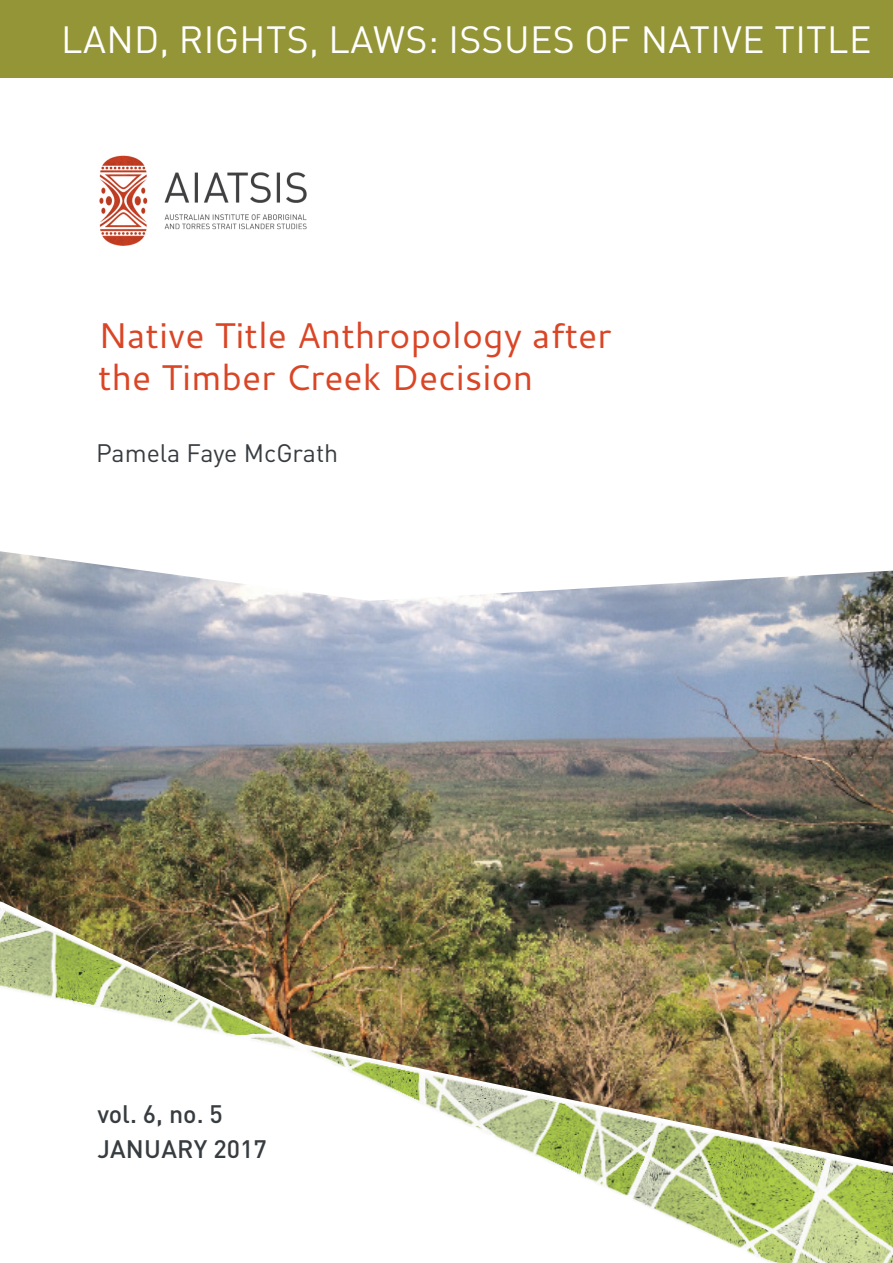
<style>
.page{position:relative;width:893px;height:1263px;background:#fff}
.page>*{position:absolute;margin:0;border:0;box-sizing:border-box;transform-origin:0 0}
.t1{font:37.5px "DINOT";letter-spacing:.01em;color:#fff}
.t2{font:35.7px "Cantarell";color:#da4525}
.t3{font:500 24.9px "DINOT";color:#373c40}
.t4{font:24.9px "DINOT";color:#373c40}
</style>
<div class="page">
<svg style="left:560px;top:1166px;width:333px;height:97px"></svg>
<div style="left:0;top:0;width:893px;height:77px;background:#949536"></div>
<img style="left:99px;top:155px;width:208px;height:91px">
<img style="left:0;top:551px;width:893px;height:615px">
<p class="t1" style="left:61px;top:16px;width:812px">LAND, RIGHTS, LAWS: ISSUES OF NATIVE TITLE</p>
<p class="t2" style="left:98px;top:310px;width:515px">Native Title Anthropology after</p>
<p class="t2" style="left:98px;top:353px;width:437px">the Timber Creek Decision</p>
<p class="t4" style="left:96px;top:438px;width:244px">Pamela Faye McGrath</p>
<p class="t3" style="left:97px;top:1098px;width:127px">vol. 6, no. 5</p>
<p class="t3" style="left:97px;top:1133px;width:171px">JANUARY 2017</p>
</div>
